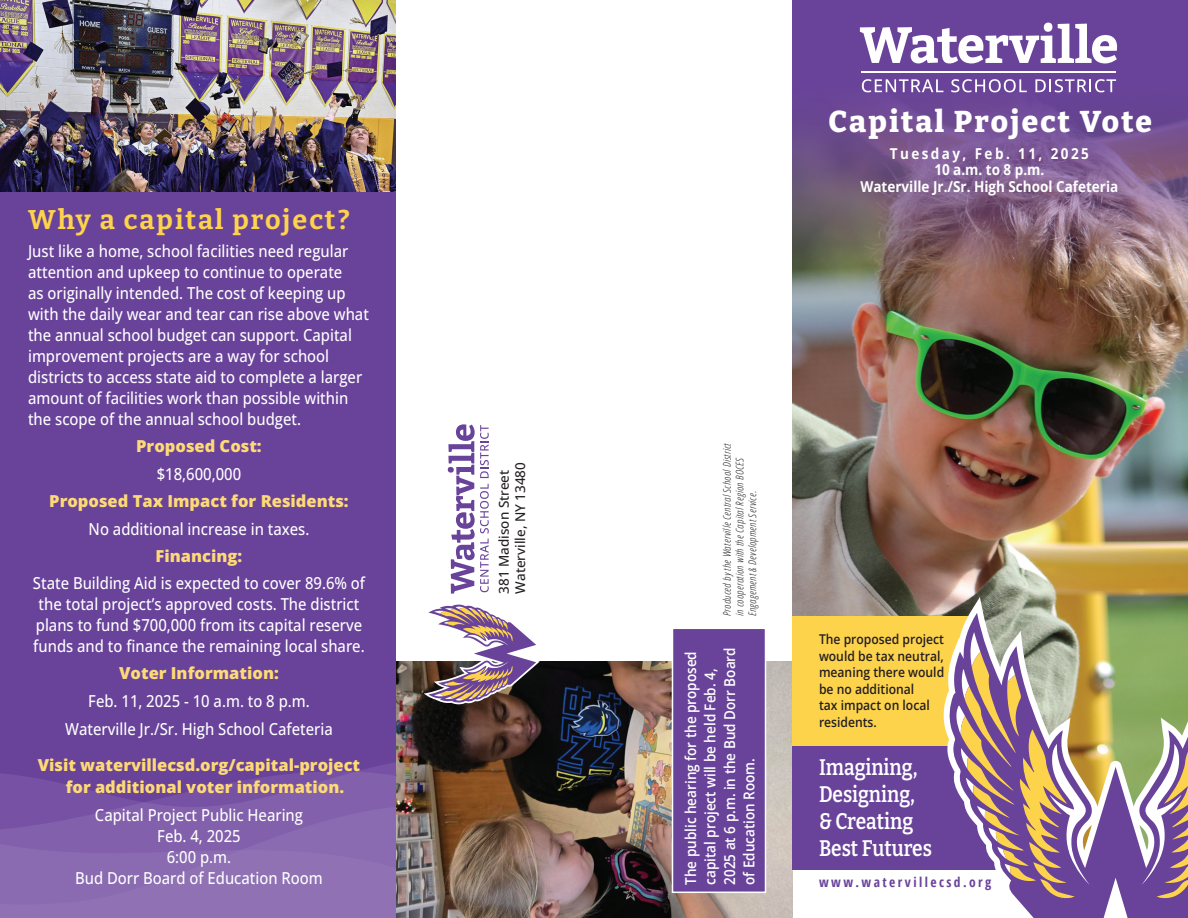
<style>
.page{position:relative;width:1188px;height:918px;background:#fff}
.page>*{position:absolute;margin:0;border:0;box-sizing:border-box;transform-origin:0 0}
.subhead{font:800 30px "Bitter";letter-spacing:.075em;color:#fff}
.body_text{font:700 27px "Bitter";letter-spacing:.075em;color:#fed34c}
.t1{font:600 22.5px "Bitter";color:#fff;scale:.85 1}
.body_text-2{font:500 16.5px/21px "Open Sans";color:#fff;scale:.9 1}
.subhead-2{font:800 16.5px/22.5px "Open Sans";color:#feda76}
.body_text-3{font:600 15px/19.5px "Open Sans";color:#fff;scale:.9 1}
.body_text-4{font:700 15px "Open Sans";color:#fff;scale:.9 1}
.body_text-5{font:700 15px "Open Sans";letter-spacing:.18em;color:#fff;scale:.9 1}
.body_text-6{font:600 13.5px/16.5px "Open Sans";color:#231f20;scale:.9 1}
.body_text-large{font:500 13.5px "Open Sans";color:#231f20}
.t2{font:700 condensed 13.5px "Open Sans";letter-spacing:.18em;color:#69439a}
.t3{font:italic 300 condensed 10.5px/12.6px "Open Sans";letter-spacing:.04em;color:#231f20}
</style>
<div class="page">
<div style="left:0;top:192px;width:396px;height:726px;background:#69439a"></div>
<svg style="left:0;top:771px;width:396px;height:33px"></svg>
<svg style="left:0;top:804px;width:396px;height:114px;background:#8868b0"></svg>
<img style="left:0;top:0;width:396px;height:192px">
<img style="left:792px;top:272px;width:396px;height:344px">
<img style="left:396px;top:662px;width:396px;height:256px">
<div style="left:792px;top:745px;width:219px;height:125px;background:#69439a"></div>
<div style="left:792px;top:616px;width:188px;height:129px;background:#fed34c"></div>
<svg style="left:448px;top:424px;width:41px;height:170px"></svg>
<svg style="left:942px;top:597px;width:246px;height:158px"></svg>
<svg style="left:948px;top:613px;width:240px;height:305px"></svg>
<svg style="left:1142px;top:729px;width:46px;height:169px"></svg>
<svg style="left:956px;top:632px;width:134px;height:266px"></svg>
<svg style="left:424px;top:604px;width:116px;height:101px"></svg>
<svg style="left:792px;top:0;width:396px;height:272px;background:#775788"></svg>
<svg style="left:860px;top:23px;width:257px;height:40px"></svg>
<svg style="left:862px;top:79px;width:81px;height:13px"></svg>
<svg style="left:951px;top:79px;width:76px;height:13px"></svg>
<svg style="left:1035px;top:79px;width:81px;height:13px"></svg>
<hr style="left:862px;top:71px;width:254px;height:2px;background:#fff">
<svg style="left:671px;top:629px;width:96px;height:265px;background:#6f4b9b"></svg>
<p class="body_text" style="left:28px;top:203px;width:323px">Why a capital project?</p>
<p class="body_text-2" style="left:28px;top:240px;width:380px">Just like a home, school facilities need regular attention and upkeep to continue to operate<br>as originally intended. The cost of keeping up with the daily wear and tear can rise above what the annual school budget can support. Capital improvement projects are a way for school districts to access state aid to complete a larger amount of facilities work than possible within the scope of the annual school budget.</p>
<p class="subhead-2" style="left:136px;top:434px;width:127px">Proposed Cost:</p>
<p class="body_text-2" style="left:157px;top:463px;width:95px">$18,600,000</p>
<p class="subhead-2" style="left:49px;top:489px;width:301px">Proposed Tax Impact for Residents:</p>
<p class="body_text-2" style="left:89px;top:518px;width:247px">No additional increase in taxes.</p>
<p class="subhead-2" style="left:156px;top:544px;width:88px">Financing:</p>
<p class="body_text-2" style="left:33px;top:572px;width:371px;text-align:center">State Building Aid is expected to cover 89.6% of the total project’s approved costs. The district plans to fund $700,000 from its capital reserve funds and to finance the remaining local share.</p>
<p class="subhead-2" style="left:119px;top:662px;width:161px">Voter Information:</p>
<p class="body_text-2" style="left:88px;top:690px;width:248px">Feb. 11, 2025 - 10 a.m. to 8 p.m.</p>
<p class="body_text-2" style="left:65px;top:718px;width:299px">Waterville Jr./Sr. High School Cafeteria</p>
<p class="subhead-2" style="left:66px;top:753px;width:296px;text-indent:-28px">Visit watervillecsd.org/capital-project for additional voter information.</p>
<p class="body_text-2" style="left:95px;top:804px;width:233px">Capital Project Public Hearing</p>
<p class="body_text-2" style="left:157px;top:825px;width:94px">Feb. 4, 2025</p>
<p class="body_text-2" style="left:167px;top:846px;width:73px">6:00 p.m.</p>
<p class="body_text-2" style="left:75px;top:867px;width:277px">Bud Dorr Board of Education Room</p>
<p class="body_text-large" style="left:495px;top:594px;width:125px;rotate:-90deg">381 Madison Street</p>
<p class="body_text-large" style="left:511px;top:594px;width:133px;rotate:-90deg">Waterville, NY 13480</p>
<p class="subhead" style="left:829px;top:102px;width:325px">Capital Project Vote</p>
<p class="body_text-5" style="left:890px;top:143px;width:223px">Tuesday, Feb. 11, 2025</p>
<p class="body_text-4" style="left:934px;top:160px;width:124px">10 a.m. to 8 p.m.</p>
<p class="body_text-4" style="left:860px;top:176px;width:288px">Waterville Jr./Sr. High School Cafeteria</p>
<p class="t3" style="left:720px;top:616px;width:175px;rotate:-90deg">Produced by the Waterville Central School District in cooperation with the Capital Region BOCES<br>Engagement &amp; Development Service.</p>
<p class="body_text-3" style="left:680px;top:885px;width:265px;rotate:-90deg">The public hearing for the proposed capital project will be held Feb. 4,<br>2025 at 6 p.m. in the Bud Dorr Board of Education Room.</p>
<p class="body_text-6" style="left:819px;top:631px;width:141px">The proposed project would be tax neutral, meaning there would be no additional<br>tax impact on local residents.</p>
<p class="t1" style="left:819px;top:753px;width:117px">Imagining,</p>
<p class="t1" style="left:819px;top:780px;width:114px">Designing,</p>
<p class="t1" style="left:819px;top:807px;width:112px">&amp; Creating</p>
<p class="t1" style="left:819px;top:834px;width:134px">Best Futures</p>
<p class="t2" style="left:819px;top:873px;width:174px">www.watervillecsd.org</p>
</div>
